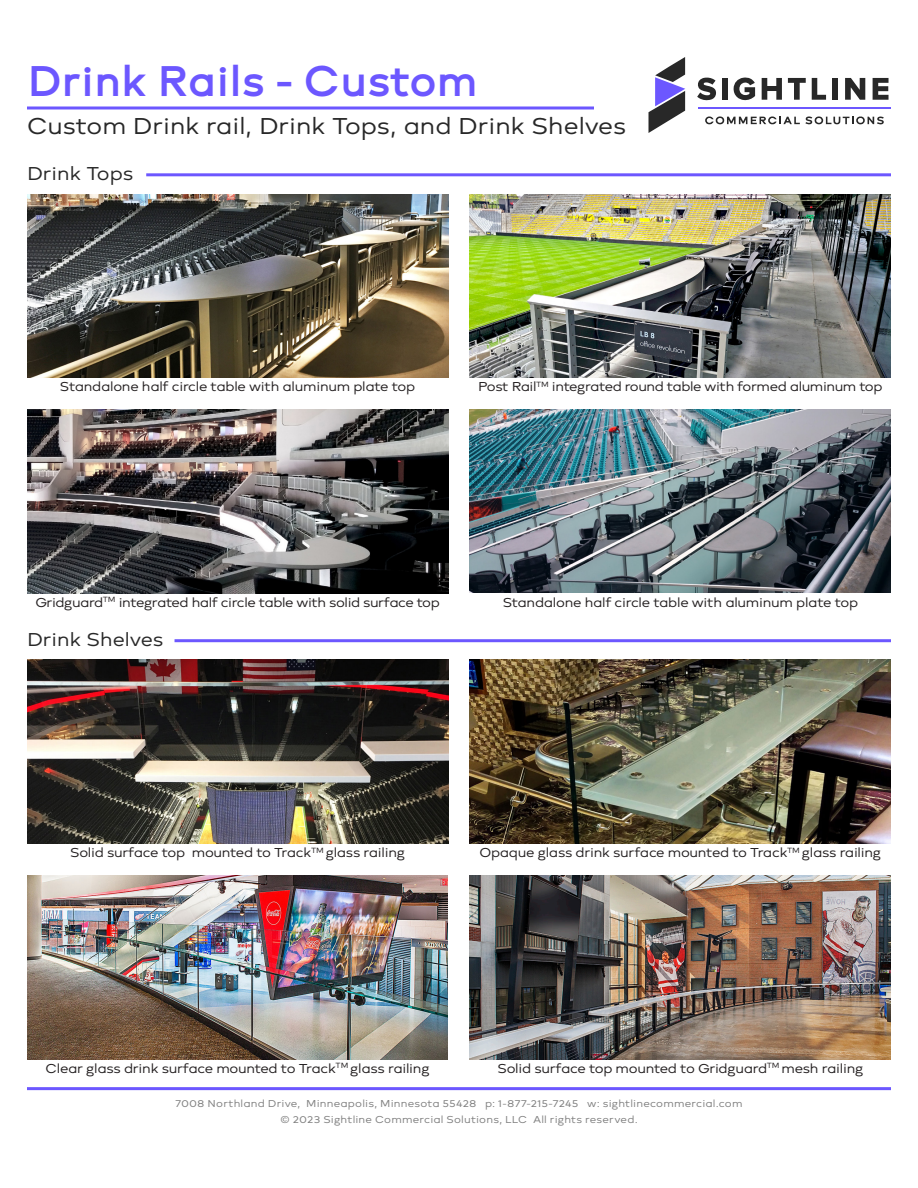
<style>
.page{position:relative;width:918px;height:1188px;background:#fff}
.page>*{position:absolute;margin:0;border:0;box-sizing:border-box;transform-origin:0 0}
.t1{font:700 45px "Brooklyn";letter-spacing:-.01em;color:#6c57ff;scale:.95 1}
.t2{font:24px "Brooklyn";color:#282828}
.t3{font:19.5px "Brooklyn";color:#282828}
.t4{font:13.5px "Brooklyn";letter-spacing:-.02em;color:#231f20}
.t5{font:10.5px/16.6px "Brooklyn";letter-spacing:.015em;color:#7f7f7f;text-align:center}
</style>
<div class="page">
<hr style="left:27px;top:106px;width:567px;height:3px;background:#6c57ff">
<hr style="left:27px;top:1087px;width:864px;height:3px;background:#6c57ff">
<svg style="left:649px;top:57px;width:36px;height:76px"></svg>
<svg style="left:845px;top:78px;width:20px;height:22px"></svg>
<hr style="left:699px;top:107px;width:192px;height:2px;background:#6c57ff">
<svg style="left:734px;top:77px;width:21px;height:23px"></svg>
<svg style="left:762px;top:78px;width:20px;height:22px"></svg>
<svg style="left:873px;top:78px;width:16px;height:22px"></svg>
<svg style="left:697px;top:77px;width:19px;height:24px"></svg>
<svg style="left:788px;top:78px;width:18px;height:22px"></svg>
<svg style="left:812px;top:78px;width:14px;height:22px"></svg>
<div style="left:722px;top:78px;width:6px;height:22px;background:#282828"></div>
<div style="left:832px;top:78px;width:6px;height:22px;background:#282828"></div>
<svg style="left:705px;top:116px;width:179px;height:9px"></svg>
<hr style="left:146px;top:173px;width:745px;height:3px;background:#6c57ff">
<hr style="left:175px;top:639px;width:716px;height:3px;background:#6c57ff">
<img style="left:27px;top:194px;width:421px;height:184px">
<img style="left:470px;top:194px;width:421px;height:184px">
<img style="left:27px;top:409px;width:421px;height:185px">
<img style="left:470px;top:409px;width:421px;height:184px">
<img style="left:27px;top:660px;width:421px;height:184px">
<img style="left:470px;top:660px;width:421px;height:184px">
<img style="left:27px;top:875px;width:421px;height:185px">
<img style="left:470px;top:875px;width:421px;height:185px">
<h1 class="t1" style="left:27px;top:59px;width:476px">Drink Rails - Custom</h1>
<h2 class="t2" style="left:27px;top:114px;width:601px">Custom Drink rail, Drink Tops, and Drink Shelves</h2>
<p class="t3" style="left:27px;top:164px;width:108px">Drink Tops</p>
<p class="t4" style="left:60px;top:380px;width:357px">Standalone half circle table with aluminum plate top</p>
<p class="t4" style="left:478px;top:380px;width:406px">Post Rail<sup>TM</sup> integrated round table with formed aluminum top</p>
<p class="t4" style="left:35px;top:596px;width:406px">Gridguard<sup>TM</sup> integrated half circle table with solid surface top</p>
<p class="t3" style="left:27px;top:630px;width:138px">Drink Shelves</p>
<p class="t4" style="left:503px;top:596px;width:357px">Standalone half circle table with aluminum plate top</p>
<p class="t4" style="left:70px;top:846px;width:336px">Solid surface top mounted to Track<sup>TM</sup> glass railing</p>
<p class="t4" style="left:480px;top:846px;width:403px">Opaque glass drink surface mounted to Track<sup>TM</sup> glass railing</p>
<p class="t4" style="left:46px;top:1062px;width:386px">Clear glass drink surface mounted to Track<sup>TM</sup> glass railing</p>
<p class="t4" style="left:497px;top:1062px;width:367px">Solid surface top mounted to Gridguard<sup>TM</sup> mesh railing</p>
<p class="t5" style="left:175px;top:1095px;width:569px">7008 Northland Drive, Minneapolis, Minnesota 55428 p: 1-877-215-7245 w: sightlinecommercial.com © 2023 Sightline Commercial Solutions, LLC All rights reserved.</p>
</div>
